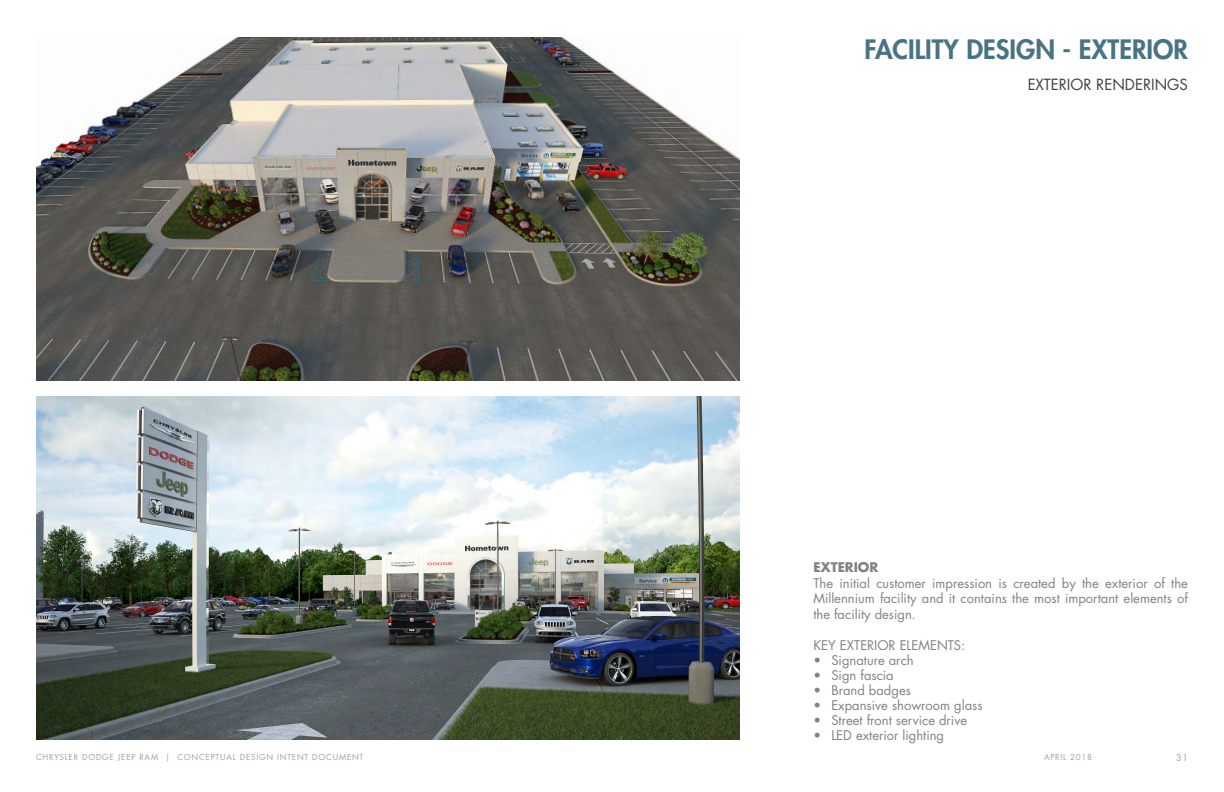
<style>
.page{position:relative;width:1224px;height:792px;background:#fff}
.page>*{position:absolute;margin:0;border:0;box-sizing:border-box;transform-origin:0 0}
.t1{font:800 26px "Futura Std";color:#487384}
.t2{font:15px "Futura Std";color:#000}
.t3{font:13px/15.6px "Futura Std";color:#808285;text-align:justify}
.t4{font:700 13px "Futura Std";color:#808285}
.t5{font:9px "Futura Std";color:#887e6e}
.t6{font:8px "Futura Std";letter-spacing:.1em;color:#887e6e}
</style>
<div class="page">
<img style="left:36px;top:37px;width:704px;height:343px">
<img style="left:36px;top:396px;width:704px;height:344px">
<h1 class="t1" style="left:865px;top:32px;width:325px">FACILITY DESIGN - EXTERIOR</h1>
<p class="t2" style="left:1027px;top:75px;width:162px">EXTERIOR RENDERINGS</p>
<p class="t4" style="left:813px;top:558px;width:66px">EXTERIOR</p>
<p class="t3" style="left:813px;top:575px;width:376px">The initial customer impression is created by the exterior of the Millennium facility and it contains the most important elements of the facility design.</p>
<p class="t3" style="left:813px;top:638px;width:153px">KEY EXTERIOR ELEMENTS:</p>
<p class="t3" style="left:813px;top:653px;width:102px">• Signature arch</p>
<p class="t3" style="left:813px;top:668px;width:82px">• Sign fascia</p>
<p class="t3" style="left:813px;top:683px;width:99px">• Brand badges</p>
<p class="t3" style="left:813px;top:698px;width:171px">• Expansive showroom glass</p>
<p class="t3" style="left:813px;top:713px;width:155px">• Street front service drive</p>
<p class="t3" style="left:813px;top:728px;width:132px">• LED exterior lighting</p>
<p class="t6" style="left:36px;top:752px;width:329px">CHRYSLER DODGE JEEP RAM | CONCEPTUAL DESIGN INTENT DOCUMENT</p>
<p class="t6" style="left:1044px;top:752px;width:50px">APRIL 2018</p>
<p class="t5" style="left:1176px;top:751px;width:13px">31</p>
</div>
